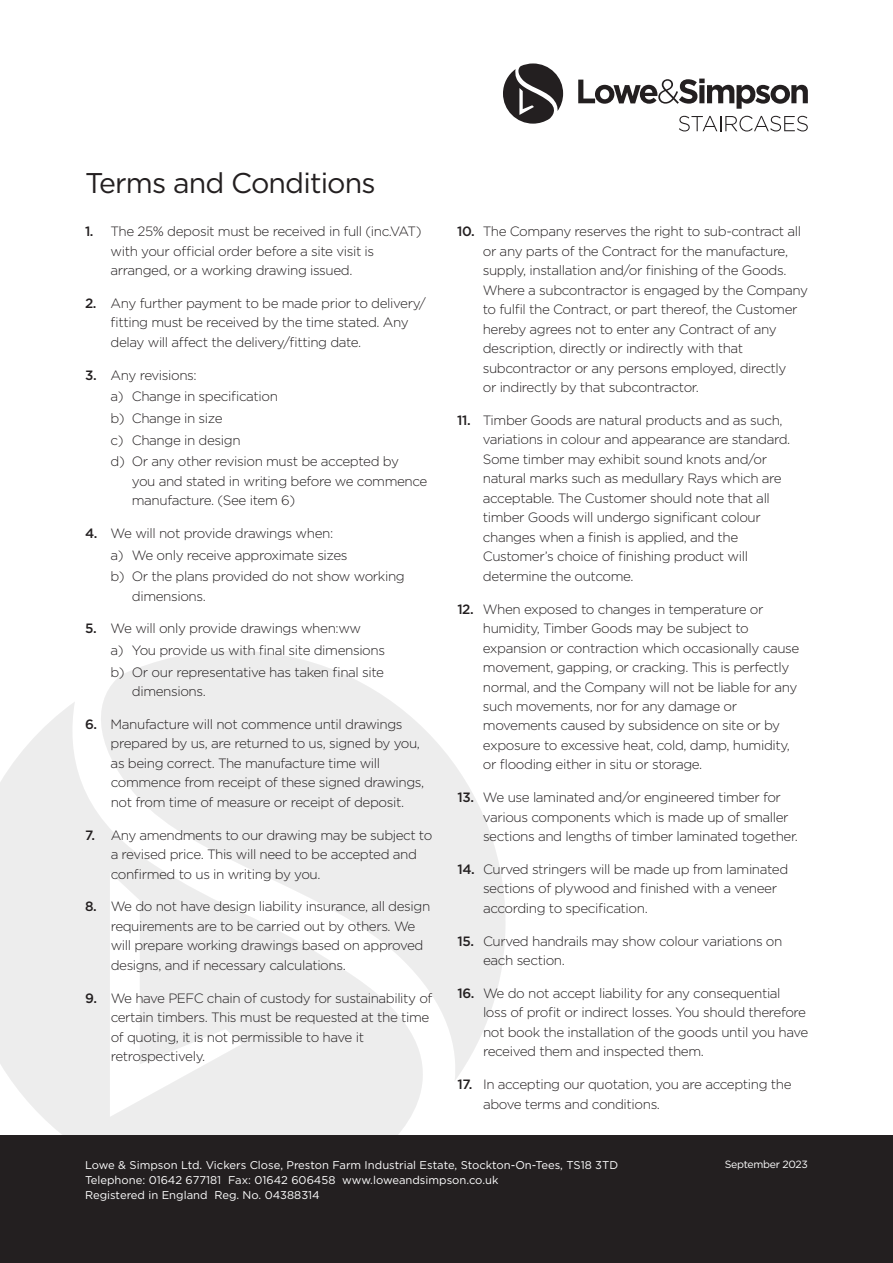
<style>
.page{position:relative;width:893px;height:1263px;background:#fff}
.page>*{position:absolute;margin:0;border:0;box-sizing:border-box;transform-origin:0 0}
.t1{font:28.5px "Gotham";letter-spacing:-.03em;color:#231f20}
.t2{font:300 13.5px/19.5px "Gotham";letter-spacing:-.03em;color:#231f20}
.t3{font:11.25px/15px "Gotham";color:#fff}
.t4{font:10.5px "Gotham";letter-spacing:-.03em;color:#fff}
.s1{font-weight:500}
</style>
<div class="page">
<svg style="left:503px;top:63px;width:60px;height:61px"></svg>
<svg style="left:578px;top:79px;width:230px;height:30px"></svg>
<svg style="left:679px;top:116px;width:129px;height:16px"></svg>
<svg style="left:104px;top:651px;width:401px;height:388px;fill:#f0f0f0"></svg>
<svg style="left:0;top:701px;width:479px;height:434px;fill:#ededed"></svg>
<div style="left:0;top:1135px;width:893px;height:128px;background:#231f20"></div>
<h1 class="t1" style="left:85px;top:165px;width:292px">Terms and Conditions</h1>
<p class="t2" style="left:111px;top:221px;width:313px;text-indent:-26px"><span class="s1">1.</span> The 25% deposit must be received in full (inc.VAT) with your official order before a site visit is arranged, or a working drawing issued.</p>
<p class="t2" style="left:111px;top:293px;width:317px;text-indent:-26px"><span class="s1">2.</span> Any further payment to be made prior to delivery/ fitting must be received by the time stated. Any delay will affect the delivery/fitting date.</p>
<p class="t2" style="left:111px;top:364px;width:290px;line-height:21.6px;text-indent:-26px"><span class="s1">3.</span> Any revisions:<br>a) Change in specification<br>b) Change in size<br>c) Change in design<br>d) Or any other revision must be accepted by</p>
<p class="t2" style="left:132px;top:471px;width:297px">you and stated in writing before we commence manufacture. (See item 6)</p>
<p class="t2" style="left:111px;top:522px;width:296px;line-height:21.6px;text-indent:-26px"><span class="s1">4.</span> We will not provide drawings when:<br>a) We only receive approximate sizes<br>b) Or the plans provided do not show working</p>
<p class="t2" style="left:132px;top:586px;width:76px">dimensions.</p>
<p class="t2" style="left:111px;top:617px;width:276px;line-height:21.6px;text-indent:-26px"><span class="s1">5.</span> We will only provide drawings when:ww<br>a) You provide us with final site dimensions b) Or our representative has taken final site</p>
<p class="t2" style="left:132px;top:681px;width:76px">dimensions.</p>
<p class="t2" style="left:111px;top:714px;width:315px;text-indent:-26px"><span class="s1">6.</span> Manufacture will not commence until drawings prepared by us, are returned to us, signed by you, as being correct. The manufacture time will commence from receipt of these signed drawings, not from time of measure or receipt of deposit.</p>
<p class="t2" style="left:111px;top:825px;width:323px;text-indent:-26px"><span class="s1">7.</span> Any amendments to our drawing may be subject to a revised price. This will need to be accepted and confirmed to us in writing by you.</p>
<p class="t2" style="left:111px;top:896px;width:321px;text-indent:-26px"><span class="s1">8.</span> We do not have design liability insurance, all design requirements are to be carried out by others. We will prepare working drawings based on approved designs, and if necessary calculations.</p>
<p class="t2" style="left:111px;top:988px;width:323px;text-indent:-26px"><span class="s1">9.</span> We have PEFC chain of custody for sustainability of certain timbers. This must be requested at the time of quoting, it is not permissible to have it retrospectively.</p>
<p class="t2" style="left:483px;top:221px;width:327px;text-indent:-26px"><span class="s1">10.</span> The Company reserves the right to sub-contract all or any parts of the Contract for the manufacture, supply, installation and/or finishing of the Goods.<br>Where a subcontractor is engaged by the Company to fulfil the Contract, or part thereof, the Customer hereby agrees not to enter any Contract of any description, directly or indirectly with that subcontractor or any persons employed, directly<br>or indirectly by that subcontractor.</p>
<p class="t2" style="left:483px;top:410px;width:309px;text-indent:-26px"><span class="s1">11.</span> Timber Goods are natural products and as such, variations in colour and appearance are standard.<br>Some timber may exhibit sound knots and/or natural marks such as medullary Rays which are acceptable. The Customer should note that all timber Goods will undergo significant colour changes when a finish is applied, and the Customer’s choice of finishing product will determine the outcome.</p>
<p class="t2" style="left:483px;top:599px;width:318px;text-indent:-26px"><span class="s1">12.</span> When exposed to changes in temperature or humidity, Timber Goods may be subject to expansion or contraction which occasionally cause movement, gapping, or cracking. This is perfectly normal, and the Company will not be liable for any such movements, nor for any damage or movements caused by subsidence on site or by exposure to excessive heat, cold, damp, humidity, or flooding either in situ or storage.</p>
<p class="t2" style="left:483px;top:787px;width:316px;text-indent:-26px"><span class="s1">13.</span> We use laminated and/or engineered timber for various components which is made up of smaller sections and lengths of timber laminated together.</p>
<p class="t2" style="left:483px;top:859px;width:307px;text-indent:-26px"><span class="s1">14.</span> Curved stringers will be made up from laminated sections of plywood and finished with a veneer according to specification.</p>
<p class="t2" style="left:483px;top:931px;width:301px;text-indent:-26px"><span class="s1">15.</span> Curved handrails may show colour variations on each section.</p>
<p class="t2" style="left:483px;top:983px;width:327px;text-indent:-26px"><span class="s1">16.</span> We do not accept liability for any consequential<br>loss of profit or indirect losses. You should therefore not book the installation of the goods until you have received them and inspected them.</p>
<p class="t2" style="left:483px;top:1074px;width:310px;text-indent:-26px"><span class="s1">17.</span> In accepting our quotation, you are accepting the above terms and conditions.</p>
<p class="t3" style="left:85px;top:1157px;width:535px">Lowe &amp; Simpson Ltd. Vickers Close, Preston Farm Industrial Estate, Stockton-On-Tees, TS18 3TD</p>
<p class="t4" style="left:725px;top:1158px;width:85px">September 2023</p>
<p class="t3" style="left:85px;top:1172px;width:415px">Telephone: 01642 677181 Fax: 01642 606458 www.loweandsimpson.co.uk<br>Registered in England Reg. No. 04388314</p>
</div>
